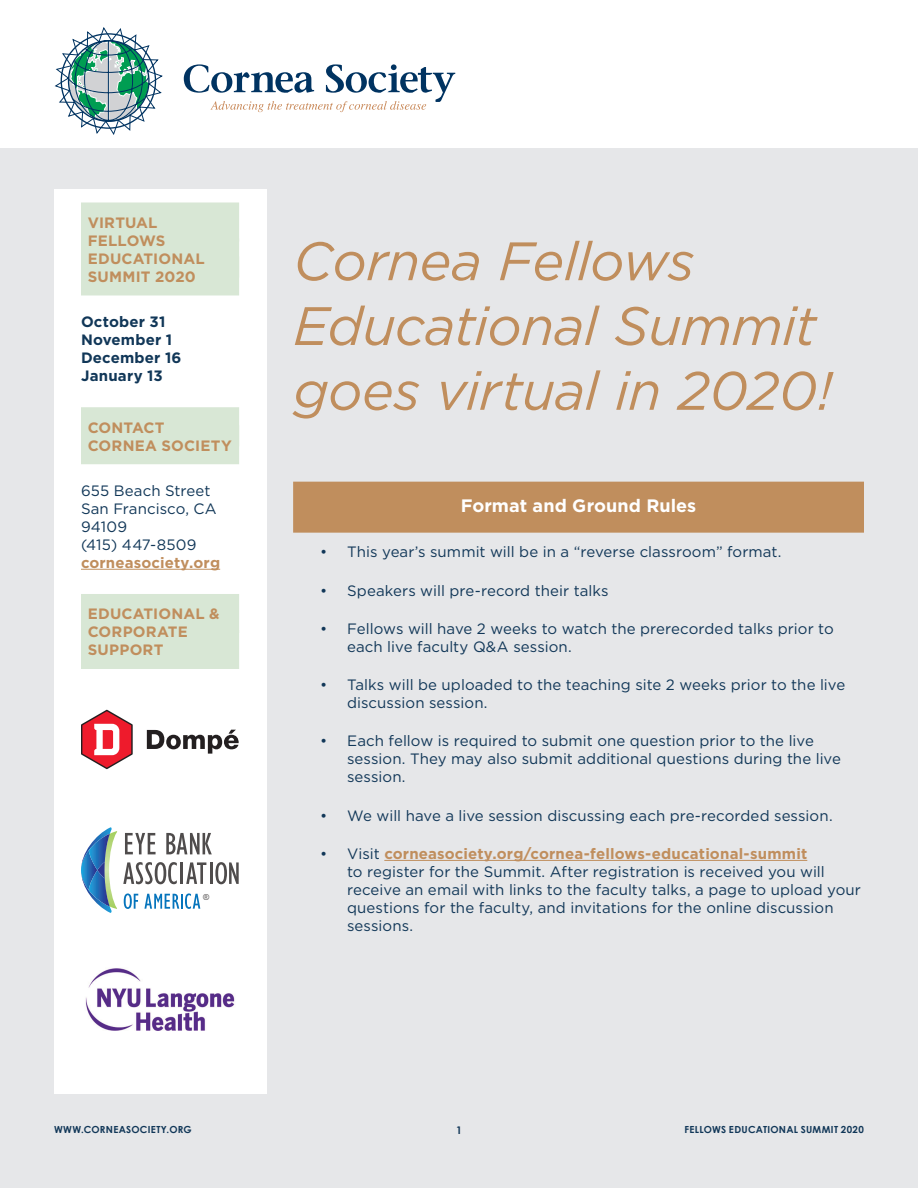
<style>
.page{position:relative;width:918px;height:1188px;background:#fff}
.page>*{position:absolute;margin:0;border:0;box-sizing:border-box;transform-origin:0 0}
.t1{font:italic 54px/64.8px "Gotham";letter-spacing:-.015em;color:#c08e5d}
.t2{font:700 18px "Gotham";letter-spacing:.005em;color:#fff}
.t3{font:15px/18px "Gotham";letter-spacing:.005em;color:#113758}
.t4{font:700 15px/18px "Gotham";letter-spacing:.01em;color:#c08e5d}
.t5{font:700 15px/18px "Gotham";letter-spacing:.015em;color:#113758}
.t6{font:700 10.5px "Century Gothic";color:#113758}
.t7{font:700 9.75px "Century Gothic";letter-spacing:.03em;color:#113758}
.t8{font:8.4px "Arial";color:#4f4c4c}
.s1{font-weight:700;color:#c08e5d}
</style>
<div class="page">
<div style="left:0;top:148px;width:918px;height:1040px;background:#e6e7e9"></div>
<svg style="left:55px;top:27px;width:108px;height:108px"></svg>
<svg style="left:184px;top:64px;width:271px;height:48px"></svg>
<div style="left:293px;top:482px;width:571px;height:51px;background:#c08e5d"></div>
<hr style="left:384px;top:860px;width:423px;height:1px;background:#c08e5d">
<div style="left:54px;top:189px;width:212px;height:905px;background:#fff"></div>
<div style="left:81px;top:202px;width:158px;height:39px;background:#d8e7d5"></div>
<div style="left:81px;top:238px;width:158px;height:39px;background:#d8e7d5"></div>
<div style="left:81px;top:256px;width:158px;height:39px;background:#d8e7d5"></div>
<div style="left:81px;top:407px;width:158px;height:39px;background:#d8e7d5"></div>
<div style="left:81px;top:425px;width:158px;height:39px;background:#d8e7d5"></div>
<hr style="left:81px;top:569px;width:139px;height:1px;background:#c08e5d">
<div style="left:81px;top:594px;width:158px;height:39px;background:#d8e7d5"></div>
<div style="left:81px;top:630px;width:158px;height:39px;background:#d8e7d5"></div>
<svg style="left:81px;top:827px;width:158px;height:86px"></svg>
<img style="left:85px;top:968px;width:150px;height:63px">
<svg style="left:147px;top:730px;width:92px;height:24px"></svg>
<svg style="left:81px;top:710px;width:52px;height:59px"></svg>
<p class="t4" style="left:88px;top:214px;width:118px">VIRTUAL<br>FELLOWS<br>EDUCATIONAL<br>SUMMIT 2020</p>
<p class="t5" style="left:81px;top:313px;width:102px">October 31<br>November 1<br>December 16<br>January 13</p>
<p class="t4" style="left:88px;top:418px;width:145px">CONTACT<br>CORNEA SOCIETY</p>
<p class="t3" style="left:81px;top:481px;width:137px">655 Beach Street<br>San Francisco, CA<br>94109<br>(415) 447-8509</p>
<p class="t4" style="left:81px;top:553px;width:141px">corneasociety.org</p>
<p class="t4" style="left:88px;top:605px;width:133px">EDUCATIONAL &amp;<br>CORPORATE<br>SUPPORT</p>
<p class="t8" style="left:203px;top:891px;width:8px">®</p>
<h1 class="t1" style="left:293px;top:228px;width:540px">Cornea Fellows<br>Educational Summit goes virtual in 2020!</h1>
<p class="t2" style="left:461px;top:494px;width:237px">Format and Ground Rules</p>
<p class="t3" style="left:320px;top:543px;width:463px">• This year’s summit will be in a “reverse classroom” format.</p>
<p class="t3" style="left:320px;top:581px;width:290px">• Speakers will pre-record their talks</p>
<p class="t3" style="left:347px;top:619px;width:488px;text-indent:-27px">• Fellows will have 2 weeks to watch the prerecorded talks prior to each live faculty Q&amp;A session.</p>
<p class="t3" style="left:347px;top:676px;width:500px;text-indent:-27px">• Talks will be uploaded to the teaching site 2 weeks prior to the live discussion session.</p>
<p class="t3" style="left:347px;top:732px;width:495px;text-indent:-27px">• Each fellow is required to submit one question prior to the live session. They may also submit additional questions during the live session.</p>
<p class="t3" style="left:320px;top:806px;width:514px">• We will have a live session discussing each pre-recorded session.</p>
<p class="t3" style="left:347px;top:844px;width:515px;text-indent:-27px">• Visit <span class="s1">corneasociety.org/cornea-fellows-educational-summit<br></span>to register for the Summit. After registration is received you will receive an email with links to the faculty talks, a page to upload your questions for the faculty, and invitations for the online discussion sessions.</p>
<p class="t7" style="left:54px;top:1124px;width:139px">WWW.CORNEASOCIETY.ORG</p>
<p class="t6" style="left:456px;top:1124px;width:7px">1</p>
<p class="t7" style="left:684px;top:1124px;width:181px">FELLOWS EDUCATIONAL SUMMIT 2020</p>
</div>
